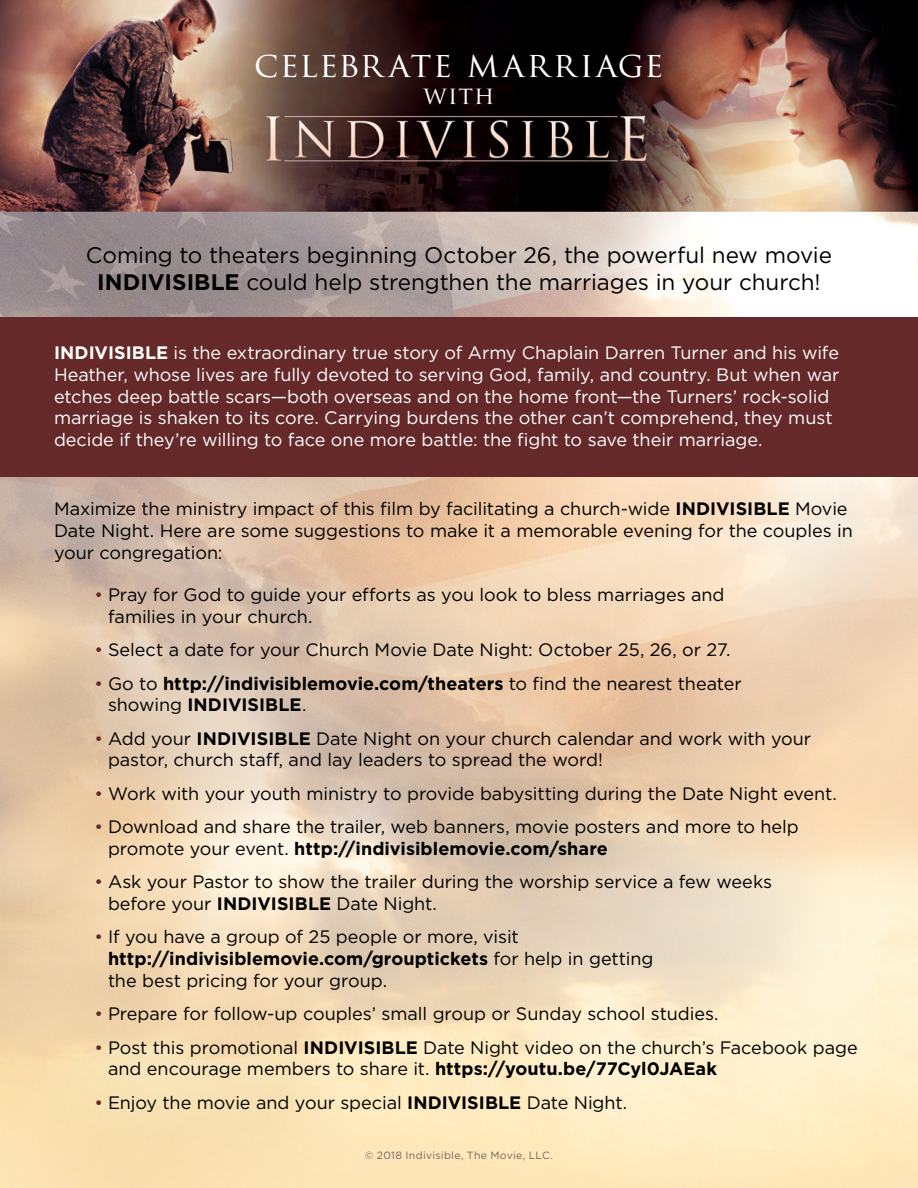
<style>
.page{position:relative;width:918px;height:1188px;background:#fff}
.page>*{position:absolute;margin:0;border:0;box-sizing:border-box;transform-origin:0 0}
.t1{font:34.5px "Trajan Pro";letter-spacing:.035em;color:#fff}
.t2{font:24px "Trajan Pro";color:#fff}
.t3{font:22.5px/27px "Gotham";letter-spacing:-.005em;color:#000;text-align:center}
.t4{font:18px/21.6px "Gotham";letter-spacing:-.005em;color:#000}
.t5{font:18px/21.6px "Gotham";letter-spacing:-.005em;color:#fff}
.t6{font:700 18px/21.6px "Gotham";letter-spacing:.005em;color:#000}
.t7{font:10.5px "Gotham";letter-spacing:.03em;color:#74625e}
.s1{font-weight:700}
.s2{color:#652929}
.s3{font-weight:400;color:#652929}
.s4{font-weight:400}
</style>
<div class="page">
<img style="left:0;top:0;width:918px;height:1188px">
<div style="left:0;top:317px;width:918px;height:160px;background:#652929"></div>
<h1 class="t1" style="left:254px;top:42px;width:411px">CELEBRATE MARRIAGE</h1>
<h2 class="t2" style="left:423px;top:80px;width:73px">WITH</h2>
<p class="t3" style="left:86px;top:241px;width:748px">Coming to theaters beginning October 26, the powerful new movie<br><span class="s1">INDIVISIBLE</span> could help strengthen the marriages in your church!</p>
<p class="t5" style="left:54px;top:342px;width:787px"><span class="s1">INDIVISIBLE</span> is the extraordinary true story of Army Chaplain Darren Turner and his wife Heather, whose lives are fully devoted to serving God, family, and country. But when war etches deep battle scars—both overseas and on the home front—the Turners’ rock-solid marriage is shaken to its core. Carrying burdens the other can’t comprehend, they must decide if they’re willing to face one more battle: the fight to save their marriage.</p>
<p class="t4" style="left:54px;top:498px;width:800px">Maximize the ministry impact of this film by facilitating a church-wide <span class="s1">INDIVISIBLE</span> Movie<br>Date Night. Here are some suggestions to make it a memorable evening for the couples in your congregation:</p>
<p class="t4" style="left:108px;top:584px;width:618px;text-indent:-14px"><span class="s2">•</span> Pray for God to guide your efforts as you look to bless marriages and families in your church.</p>
<p class="t4" style="left:94px;top:639px;width:637px"><span class="s2">•</span> Select a date for your Church Movie Date Night: October 25, 26, or 27.</p>
<p class="t6" style="left:108px;top:672px;width:635px;text-indent:-14px"><span class="s3">•</span> <span class="s4">Go to</span> http://indivisiblemovie.com/theaters <span class="s4">to find the nearest theater showing</span> INDIVISIBLE<span class="s4">.</span></p>
<p class="t4" style="left:108px;top:727px;width:705px;text-indent:-14px"><span class="s2">•</span> Add your <span class="s1">INDIVISIBLE</span> Date Night on your church calendar and work with your pastor, church staff, and lay leaders to spread the word!</p>
<p class="t4" style="left:94px;top:782px;width:744px"><span class="s2">•</span> Work with your youth ministry to provide babysitting during the Date Night event.</p>
<p class="t4" style="left:108px;top:816px;width:692px;text-indent:-14px"><span class="s2">•</span> Download and share the trailer, web banners, movie posters and more to help promote your event. <span class="s1">http://indivisiblemovie.com/share</span></p>
<p class="t4" style="left:108px;top:871px;width:666px;text-indent:-14px"><span class="s2">•</span> Ask your Pastor to show the trailer during the worship service a few weeks before your <span class="s1">INDIVISIBLE</span> Date Night.</p>
<p class="t4" style="left:108px;top:926px;width:547px;text-indent:-14px"><span class="s2">•</span> If you have a group of 25 people or more, visit <span class="s1">http://indivisiblemovie.com/grouptickets</span> for help in getting the best pricing for your group.</p>
<p class="t4" style="left:94px;top:1003px;width:626px"><span class="s2">•</span> Prepare for follow-up couples’ small group or Sunday school studies.</p>
<p class="t4" style="left:108px;top:1036px;width:751px;text-indent:-14px"><span class="s2">•</span> Post this promotional <span class="s1">INDIVISIBLE</span> Date Night video on the church’s Facebook page and encourage members to share it. <span class="s1">https://youtu.be/77Cyl0JAEak</span></p>
<p class="t4" style="left:94px;top:1091px;width:534px"><span class="s2">•</span> Enjoy the movie and your special <span class="s1">INDIVISIBLE</span> Date Night.</p>
<p class="t7" style="left:365px;top:1149px;width:190px">© 2018 Indivisible, The Movie, LLC.</p>
</div>
